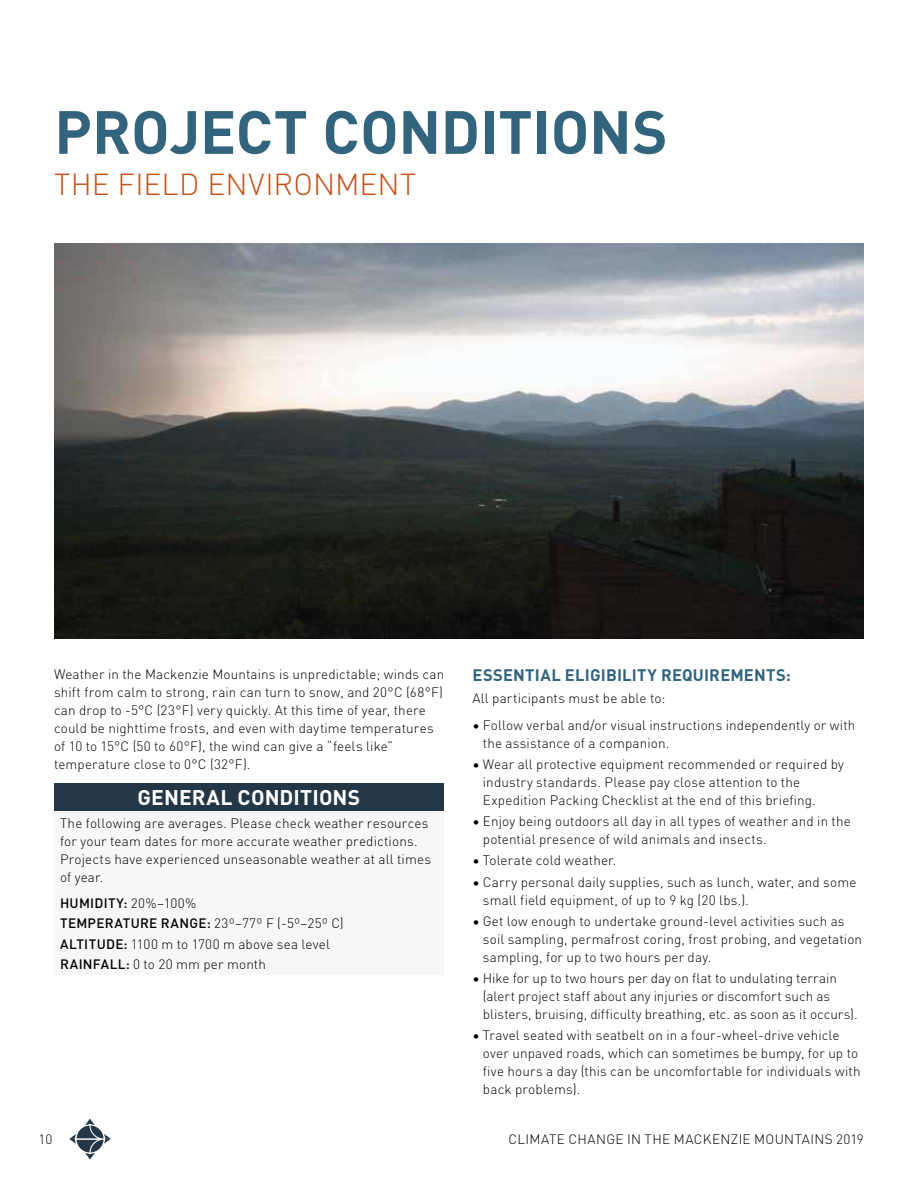
<style>
.page{position:relative;width:918px;height:1188px;background:#fff}
.page>*{position:absolute;margin:0;border:0;box-sizing:border-box;transform-origin:0 0}
.t1{font:700 60px "DINOT";color:#33647e}
.t2{font:300 30px "DINOT";letter-spacing:.005em;color:#c1531b}
.t3{font:700 21px "DINOT";letter-spacing:.005em;color:#fff}
.t4{font:700 16.5px "DINOT";letter-spacing:.01em;color:#33647e}
.t5{font:300 13.5px/18px "DINOT";letter-spacing:.01em;color:#000}
.s1{font-weight:500}
</style>
<div class="page">
<div style="left:54px;top:783px;width:390px;height:28px;background:#243746"></div>
<div style="left:54px;top:811px;width:390px;height:164px;background:#f5f7f8"></div>
<svg style="left:69px;top:1119px;width:42px;height:41px"></svg>
<img style="left:54px;top:243px;width:810px;height:395px">
<h1 class="t1" style="left:54px;top:85px;width:615px">PROJECT CONDITIONS</h1>
<h2 class="t2" style="left:54px;top:161px;width:364px">THE FIELD ENVIRONMENT</h2>
<p class="t5" style="left:54px;top:664px;width:392px">Weather in the Mackenzie Mountains is unpredictable; winds can shift from calm to strong, rain can turn to snow, and 20°C (68°F) can drop to -5°C (23°F) very quickly. At this time of year, there could be nighttime frosts, and even with daytime temperatures of 10 to 15°C (50 to 60°F), the wind can give a “feels like” temperature close to 0°C (32°F).</p>
<h3 class="t3" style="left:138px;top:781px;width:224px">GENERAL CONDITIONS</h3>
<p class="t5" style="left:60px;top:813px;width:373px">The following are averages. Please check weather resources for your team dates for more accurate weather predictions.<br>Projects have experienced unseasonable weather at all times of year.</p>
<p class="t5" style="left:60px;top:892px;width:285px;line-height:20.1px"><span class="s1">HUMIDITY:</span> 20%–100%<br><span class="s1">TEMPERATURE RANGE:</span> 23º–77º F (-5º–25º C)<br><span class="s1">ALTITUDE:</span> 1100 m to 1700 m above sea level<br><span class="s1">RAINFALL:</span> 0 to 20 mm per month</p>
<p class="t4" style="left:473px;top:662px;width:320px">ESSENTIAL ELIGIBILITY REQUIREMENTS:</p>
<p class="t5" style="left:472px;top:688px;width:194px">All participants must be able to:</p>
<p class="t5" style="left:483px;top:715px;width:374px;text-indent:-11px">• Follow verbal and/or visual instructions independently or with the assistance of a companion.</p>
<p class="t5" style="left:483px;top:754px;width:363px;text-indent:-11px">• Wear all protective equipment recommended or required by industry standards. Please pay close attention to the<br>Expedition Packing Checklist at the end of this briefing.</p>
<p class="t5" style="left:483px;top:811px;width:369px;text-indent:-11px">• Enjoy being outdoors all day in all types of weather and in the potential presence of wild animals and insects.</p>
<p class="t5" style="left:472px;top:851px;width:146px">• Tolerate cold weather.</p>
<p class="t5" style="left:483px;top:872px;width:375px;text-indent:-11px">• Carry personal daily supplies, such as lunch, water, and some small field equipment, of up to 9 kg (20 lbs.).</p>
<p class="t5" style="left:483px;top:911px;width:381px;text-indent:-11px">• Get low enough to undertake ground-level activities such as soil sampling, permafrost coring, frost probing, and vegetation sampling, for up to two hours per day.</p>
<p class="t5" style="left:483px;top:968px;width:376px;text-indent:-11px">• Hike for up to two hours per day on flat to undulating terrain (alert project staff about any injuries or discomfort such as blisters, bruising, difficulty breathing, etc. as soon as it occurs).</p>
<p class="t5" style="left:483px;top:1025px;width:379px;text-indent:-11px">• Travel seated with seatbelt on in a four-wheel-drive vehicle over unpaved roads, which can sometimes be bumpy, for up to five hours a day (this can be uncomfortable for individuals with back problems).</p>
<p class="t5" style="left:39px;top:1129px;width:15px">10</p>
<p class="t5" style="left:509px;top:1129px;width:357px">CLIMATE CHANGE IN THE MACKENZIE MOUNTAINS 2019</p>
</div>
